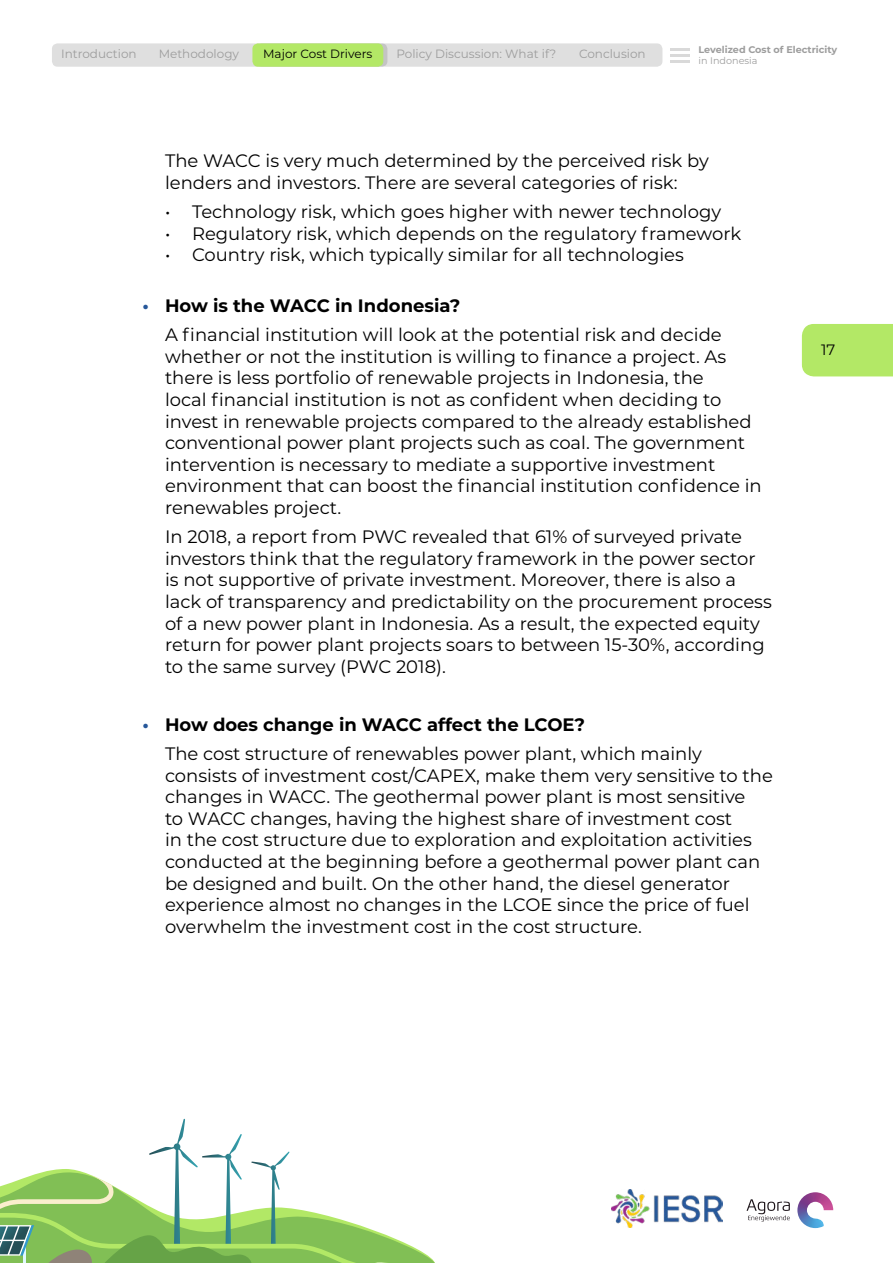
<style>
.page{position:relative;width:893px;height:1263px;background:#fff}
.page>*{position:absolute;margin:0;border:0;box-sizing:border-box;transform-origin:0 0}
.t1{font:18px/21.6px "Montserrat";color:#000}
.t2{font:15px "Montserrat";color:#000}
.t3{font:12px "Montserrat";color:#9d9d9d}
.t4{font:12px "Montserrat";color:#000}
.t5{font:700 9.6px "Montserrat";color:#9d9d9d}
.t6{font:9.6px "Montserrat";color:#9d9d9d}
.s1{font-weight:700;color:#265799}
.s2{font-weight:700}
</style>
<div class="page">
<svg style="left:377px;top:1231px;width:58px;height:32px"></svg>
<svg style="left:0;top:1119px;width:377px;height:144px"></svg>
<div style="left:802px;top:324px;width:91px;height:52px;background:#b3e866"></div>
<img style="left:797px;top:1192px;width:36px;height:36px">
<svg style="left:746px;top:1199px;width:44px;height:22px"></svg>
<img style="left:611px;top:1189px;width:111px;height:38px">
<div style="left:52px;top:43px;width:610px;height:24px;background:#dfdfdf;border-radius:6px"></div>
<svg style="left:257px;top:43px;width:130px;height:24px"></svg>
<div style="left:252px;top:43px;width:131px;height:24px;background:#b3e866;border-radius:6px"></div>
<svg style="left:670px;top:48px;width:19px;height:15px"></svg>
<p class="t3" style="left:61px;top:46px;width:77px">Introduction</p>
<p class="t3" style="left:159px;top:46px;width:82px">Methodology</p>
<p class="t4" style="left:263px;top:46px;width:111px">Major Cost Drivers</p>
<p class="t3" style="left:396px;top:46px;width:161px">Policy Discussion: What if?</p>
<p class="t3" style="left:579px;top:46px;width:68px">Conclusion</p>
<p class="t5" style="left:698px;top:42px;width:140px">Levelized Cost of Electricity</p>
<p class="t6" style="left:698px;top:54px;width:61px">in Indonesia</p>
<p class="t1" style="left:165px;top:150px;width:545px">The WACC is very much determined by the perceived risk by lenders and investors. There are several categories of risk:</p>
<p class="t1" style="left:165px;top:200px;width:558px">• Technology risk, which goes higher with newer technology</p>
<p class="t1" style="left:165px;top:222px;width:578px">• Regulatory risk, which depends on the regulatory framework</p>
<p class="t1" style="left:165px;top:244px;width:520px">• Country risk, which typically similar for all technologies</p>
<p class="t1" style="left:165px;top:290px;width:558px;line-height:29.1px;text-indent:-22px"><span class="s1">•</span> <span class="s2">How is the WACC in Indonesia?<br></span>A financial institution will look at the potential risk and decide</p>
<p class="t1" style="left:165px;top:345px;width:598px">whether or not the institution is willing to finance a project. As there is less portfolio of renewable projects in Indonesia, the<br>local financial institution is not as confident when deciding to invest in renewable projects compared to the already established conventional power plant projects such as coal. The government intervention is necessary to mediate a supportive investment environment that can boost the financial institution confidence in renewables project.</p>
<p class="t1" style="left:165px;top:525px;width:608px">In 2018, a report from PWC revealed that 61% of surveyed private investors think that the regulatory framework in the power sector is not supportive of private investment. Moreover, there is also a lack of transparency and predictability on the procurement process of a new power plant in Indonesia. As a result, the expected equity return for power plant projects soars to between 15-30%, according to the same survey (PWC 2018).</p>
<p class="t1" style="left:165px;top:709px;width:538px;line-height:29.1px;text-indent:-22px"><span class="s1">•</span> <span class="s2">How does change in WACC affect the LCOE?<br></span>The cost structure of renewables power plant, which mainly</p>
<p class="t1" style="left:165px;top:764px;width:609px">consists of investment cost/CAPEX, make them very sensitive to the changes in WACC. The geothermal power plant is most sensitive<br>to WACC changes, having the highest share of investment cost<br>in the cost structure due to exploration and exploitation activities conducted at the beginning before a geothermal power plant can be designed and built. On the other hand, the diesel generator experience almost no changes in the LCOE since the price of fuel overwhelm the investment cost in the cost structure.</p>
<p class="t2" style="left:821px;top:339px;width:16px">17</p>
</div>
